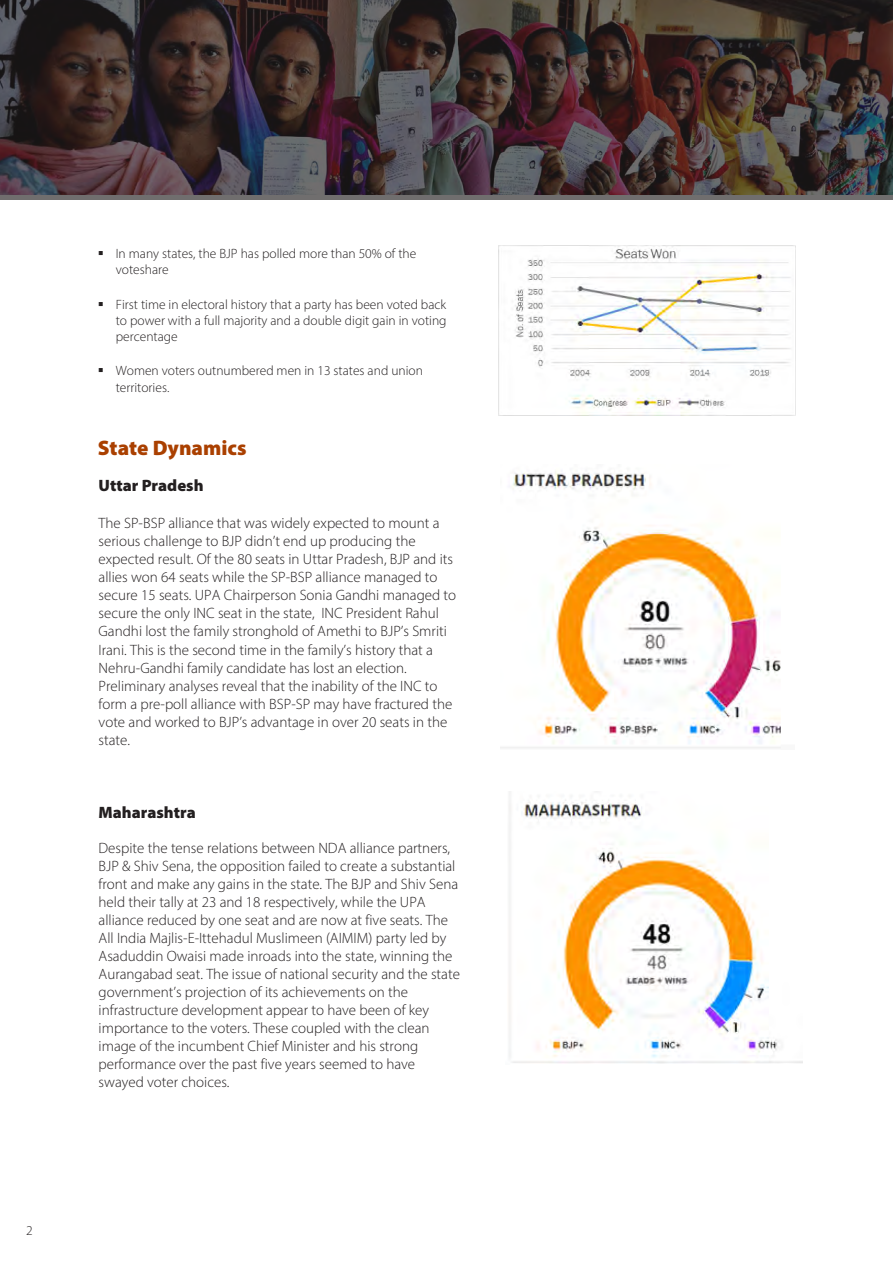
<style>
.page{position:relative;width:893px;height:1263px;background:#fff}
.page>*{position:absolute;margin:0;border:0;box-sizing:border-box;transform-origin:0 0}
.t1{font:900 21px "Myriad Pro";color:#aa4000}
.t2{font:900 16.5px "Myriad Pro";color:#231f20}
.t3{font:300 15px/18px "Myriad Pro";color:#231f20}
.t4{font:300 13.5px/16.2px "Myriad Pro";color:#231f20}
</style>
<div class="page">
<img style="left:0;top:0;width:893px;height:200px">
<img style="left:498px;top:245px;width:298px;height:171px">
<img style="left:501px;top:471px;width:280px;height:277px">
<img style="left:508px;top:791px;width:294px;height:273px">
<p class="t4" style="left:26px;top:1222px;width:8px">2</p>
<p class="t4" style="left:116px;top:245px;width:302px;text-indent:-18px">▪ In many states, the BJP has polled more than 50% of the voteshare</p>
<p class="t4" style="left:116px;top:296px;width:332px;text-align:justify;text-indent:-18px">▪ First time in electoral history that a party has been voted back to power with a full majority and a double digit gain in voting percentage</p>
<p class="t4" style="left:116px;top:362px;width:309px;line-height:16.8px;text-indent:-18px">▪ Women voters outnumbered men in 13 states and union territories.</p>
<h1 class="t1" style="left:98px;top:434px;width:150px">State Dynamics</h1>
<p class="t2" style="left:99px;top:475px;width:107px">Uttar Pradesh</p>
<p class="t3" style="left:99px;top:514px;width:359px">The SP-BSP alliance that was widely expected to mount a serious challenge to BJP didn’t end up producing the expected result. Of the 80 seats in Uttar Pradesh, BJP and its allies won 64 seats while the SP-BSP alliance managed to secure 15 seats. UPA Chairperson Sonia Gandhi managed to secure the only INC seat in the state, INC President Rahul Gandhi lost the family stronghold of Amethi to BJP’s Smriti Irani. This is the second time in the family’s history that a Nehru-Gandhi family candidate has lost an election.<br>Preliminary analyses reveal that the inability of the INC to form a pre-poll alliance with BSP-SP may have fractured the vote and worked to BJP’s advantage in over 20 seats in the state.</p>
<p class="t2" style="left:99px;top:801px;width:99px">Maharashtra</p>
<p class="t3" style="left:99px;top:839px;width:363px">Despite the tense relations between NDA alliance partners, BJP &amp; Shiv Sena, the opposition failed to create a substantial front and make any gains in the state. The BJP and Shiv Sena held their tally at 23 and 18 respectively, while the UPA alliance reduced by one seat and are now at five seats. The All India Majlis-E-Ittehadul Muslimeen (AIMIM) party led by Asaduddin Owaisi made inroads into the state, winning the Aurangabad seat. The issue of national security and the state government’s projection of its achievements on the infrastructure development appear to have been of key importance to the voters. These coupled with the clean image of the incumbent Chief Minister and his strong performance over the past five years seemed to have swayed voter choices.</p>
</div>
